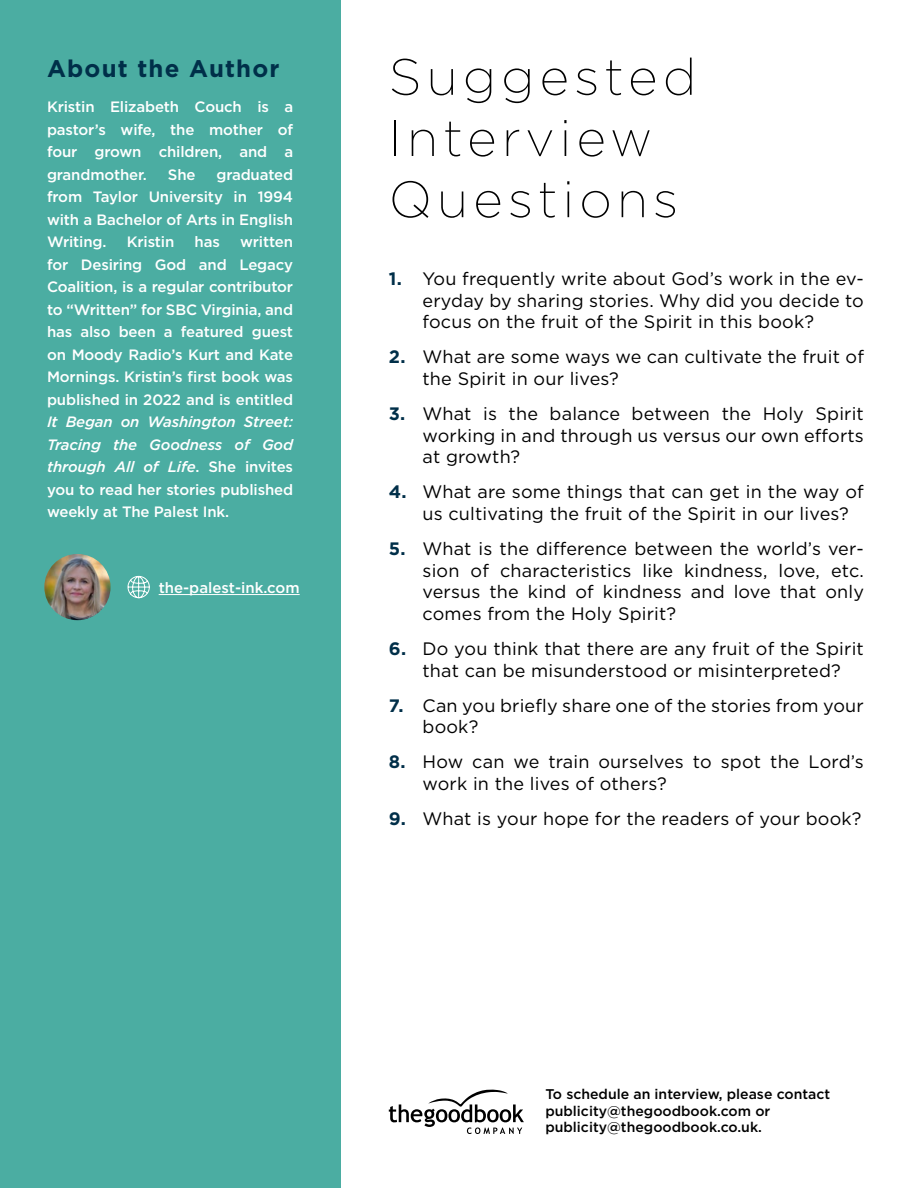
<style>
.page{position:relative;width:918px;height:1188px;background:#fff}
.page>*{position:absolute;margin:0;border:0;box-sizing:border-box;transform-origin:0 0}
.t1{font:200 51px/61.2px "Gotham";letter-spacing:.1em;color:#000}
.t2{font:700 24px "Gotham";letter-spacing:.05em;color:#002f49}
.t3{font:18px/21.6px "Gotham";letter-spacing:.01em;color:#000}
.t4{font:500 15px/22.5px "Gotham";letter-spacing:-.01em;color:#fff;text-align:justify}
.t5{font:italic 500 15px/22.5px "Gotham";letter-spacing:-.01em;color:#fff;text-align:justify}
.t6{font:500 14.1px/16.8px "Gotham";color:#000}
.s1{font-style:normal}
.s2{font-weight:700;color:#002f49}
</style>
<div class="page">
<div style="left:0;top:0;width:340px;height:1188px;background:#4bada2"></div>
<svg style="left:389px;top:1089px;width:135px;height:45px"></svg>
<img style="left:44px;top:554px;width:67px;height:66px;border-radius:33px">
<svg style="left:127px;top:575px;width:23px;height:24px"></svg>
<hr style="left:159px;top:594px;width:141px;height:1px;background:#fff">
<h2 class="t2" style="left:47px;top:53px;width:234px">About the Author</h2>
<p class="t4" style="left:47px;top:95px;width:248px">Kristin Elizabeth Couch is a pastor’s wife, the mother of four grown children, and a grandmother.</p>
<p class="t4" style="left:47px;top:163px;width:248px;text-indent:169px">graduated from Taylor University in 1994 with a Bachelor of Arts in English Writing.</p>
<p class="t4" style="left:168px;top:163px;width:29px">She</p>
<p class="t4" style="left:127px;top:230px;width:49px">Kristin</p>
<p class="t4" style="left:195px;top:230px;width:27px">has</p>
<p class="t4" style="left:47px;top:230px;width:248px;text-indent:193px">written for Desiring God and Legacy Coalition, is a regular contributor to “Written” for SBC Virginia, and has also been a featured guest on Moody Radio’s Kurt and Kate Mornings. Kristin’s first book was published in 2022 and is entitled</p>
<p class="t5" style="left:47px;top:410px;width:248px">It Began on Washington Street:<br>Tracing the Goodness of God through All of Life<span class="s1">. She invites you to read her stories published weekly at The Palest Ink.</span></p>
<p class="t4" style="left:159px;top:576px;width:143px">the-palest-ink.com</p>
<h1 class="t1" style="left:389px;top:44px;width:309px">Suggested<br>Interview<br>Questions</h1>
<p class="t3" style="left:423px;top:268px;width:443px;text-align:justify;text-indent:-34px"><span class="s2">1.</span> You frequently write about God’s work in the ev&shy;eryday by sharing stories. Why did you decide to focus on the fruit of the Spirit in this book?</p>
<p class="t3" style="left:423px;top:346px;width:443px;text-indent:-34px"><span class="s2">2.</span> What are some ways we can cultivate the fruit of the Spirit in our lives?</p>
<p class="t3" style="left:423px;top:403px;width:443px;text-align:justify;text-indent:-34px"><span class="s2">3.</span> What is the balance between the Holy Spirit working in and through us versus our own efforts at growth?</p>
<p class="t3" style="left:423px;top:481px;width:443px;text-indent:-34px"><span class="s2">4.</span> What are some things that can get in the way of us cultivating the fruit of the Spirit in our lives?</p>
<p class="t3" style="left:423px;top:538px;width:443px;text-align:justify;text-indent:-34px"><span class="s2">5.</span> What is the difference between the world’s ver&shy;sion of characteristics like kindness, love, etc. versus the kind of kindness and love that only comes from the Holy Spirit?</p>
<p class="t3" style="left:389px;top:638px;width:477px;text-align:center"><span class="s2">6.</span> Do you think that there are any fruit of the Spirit that can be misunderstood or misinterpreted?</p>
<p class="t3" style="left:423px;top:694px;width:443px;text-indent:-34px"><span class="s2">7.</span> Can you briefly share one of the stories from your book?</p>
<p class="t3" style="left:423px;top:751px;width:443px;text-indent:-34px"><span class="s2">8.</span> How can we train ourselves to spot the Lord’s work in the lives of others?</p>
<p class="t3" style="left:389px;top:808px;width:474px"><span class="s2">9.</span> What is your hope for the readers of your book?</p>
<p class="t6" style="left:545px;top:1085px;width:286px">To schedule an interview, please contact publicity@thegoodbook.com or publicity@thegoodbook.co.uk.</p>
</div>
